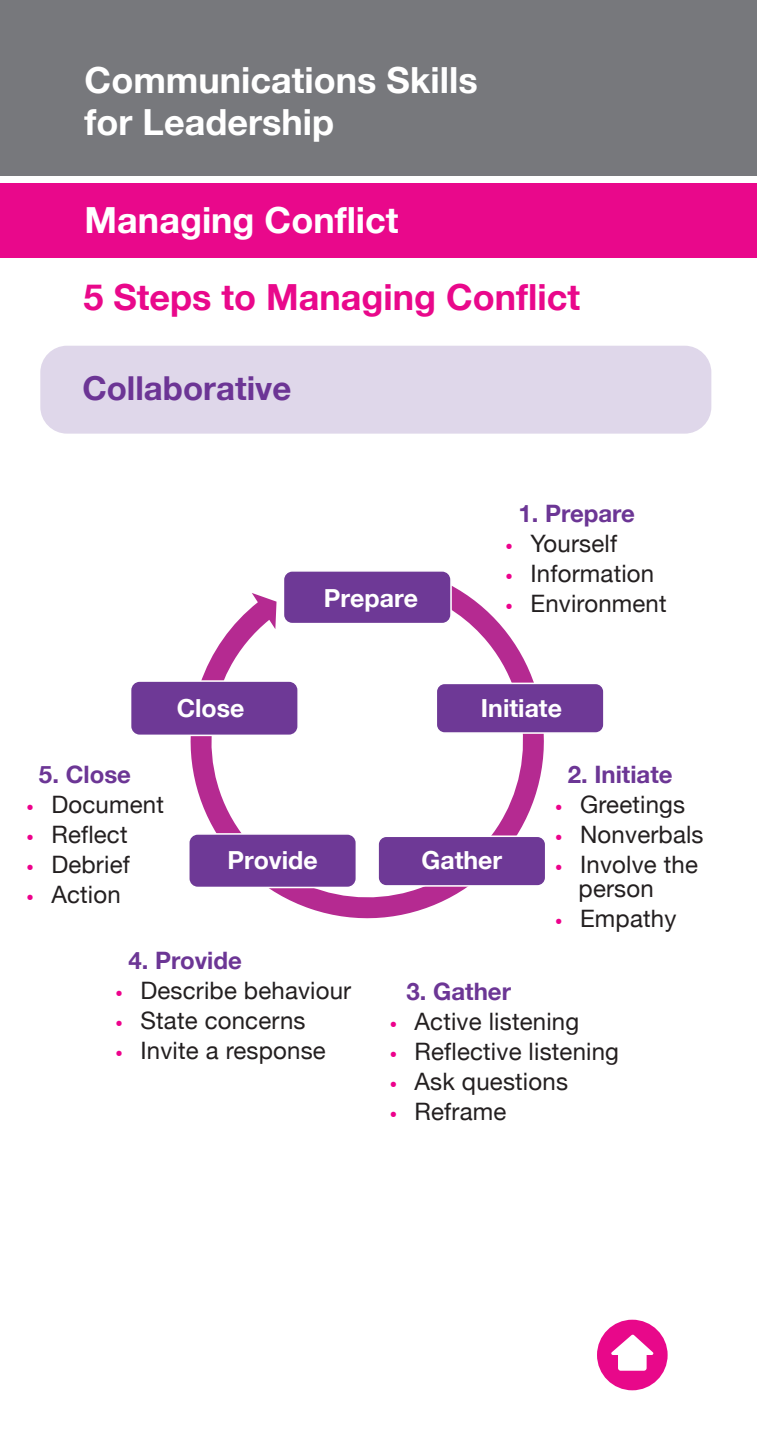
<style>
.page{position:relative;width:757px;height:1446px;background:#fff}
.page>*{position:absolute;margin:0;border:0;box-sizing:border-box;transform-origin:0 0}
.t1{font:700 36px/42px "Helvetica Neue";color:#fff}
.t2{font:700 36px "Helvetica Neue";color:#e9088b}
.t3{font:700 33px "Helvetica Neue";color:#6c3595}
.t4{font:700 24.9px "Helvetica Neue";color:#fff}
.t5{font:24px/24px "Helvetica Neue";letter-spacing:.01em;color:#231f20}
.t6{font:700 24px "Helvetica Neue";color:#6c3695}
.s1{color:#ed028c}
</style>
<div class="page">
<div style="left:0;top:0;width:756px;height:176px;background:#77787c"></div>
<div style="left:40px;top:346px;width:671px;height:88px;background:#dfd7ea;border-radius:27px"></div>
<div style="left:0;top:183px;width:757px;height:75px;background:#e9088b"></div>
<svg style="left:190px;top:586px;width:354px;height:333px"></svg>
<div style="left:283px;top:571px;width:168px;height:52px;background:#6e3996;border-radius:9px"></div>
<div style="left:283px;top:570px;width:169px;height:54px;border:2px solid #fff;border-radius:9px"></div>
<div style="left:436px;top:683px;width:168px;height:50px;background:#6e3996;border-radius:8px"></div>
<div style="left:435px;top:682px;width:170px;height:52px;border:2px solid #fff;border-radius:8px"></div>
<div style="left:378px;top:836px;width:168px;height:50px;background:#6e3996;border-radius:8px"></div>
<div style="left:377px;top:835px;width:169px;height:51px;border:2px solid #fff;border-radius:8px"></div>
<div style="left:189px;top:834px;width:167px;height:53px;background:#6e3996;border-radius:9px"></div>
<div style="left:188px;top:833px;width:169px;height:55px;border:2px solid #fff;border-radius:9px"></div>
<div style="left:131px;top:681px;width:167px;height:54px;background:#6e3996;border-radius:9px"></div>
<div style="left:130px;top:680px;width:169px;height:56px;border:2px solid #fff;border-radius:9px"></div>
<div style="left:597px;top:1319px;width:70px;height:71px;background:#e8088a;border-radius:50%"></div>
<div style="left:618px;top:1351px;width:28px;height:19px;background:#fff;border-radius:3px"></div>
<svg style="left:611px;top:1334px;width:43px;height:21px"></svg>
<h1 class="t1" style="left:85px;top:60px;width:395px">Communications Skills for Leadership</h1>
<h1 class="t1" style="left:85px;top:200px;width:315px">Managing Conflict</h1>
<h1 class="t2" style="left:83px;top:269px;width:498px">5 Steps to Managing Conflict</h1>
<h2 class="t3" style="left:82px;top:362px;width:210px">Collaborative</h2>
<p class="t4" style="left:324px;top:579px;width:96px">Prepare</p>
<p class="t6" style="left:518px;top:495px;width:118px">1. Prepare</p>
<p class="t5" style="left:505px;top:533px;width:114px"><span class="s1">•</span> Yourself</p>
<p class="t5" style="left:505px;top:563px;width:151px"><span class="s1">•</span> Information</p>
<p class="t5" style="left:505px;top:593px;width:163px"><span class="s1">•</span> Environment</p>
<p class="t4" style="left:177px;top:689px;width:69px">Close</p>
<p class="t4" style="left:481px;top:689px;width:83px">Initiate</p>
<p class="t6" style="left:39px;top:756px;width:93px">5. Close</p>
<p class="t5" style="left:26px;top:794px;width:140px"><span class="s1">•</span> Document</p>
<p class="t5" style="left:26px;top:824px;width:103px"><span class="s1">•</span> Reflect</p>
<p class="t5" style="left:26px;top:854px;width:105px"><span class="s1">•</span> Debrief</p>
<p class="t5" style="left:26px;top:884px;width:96px"><span class="s1">•</span> Action</p>
<p class="t4" style="left:227px;top:840px;width:92px">Provide</p>
<p class="t4" style="left:421px;top:840px;width:82px">Gather</p>
<p class="t6" style="left:568px;top:756px;width:106px">2. Initiate</p>
<p class="t5" style="left:554px;top:794px;width:132px"><span class="s1">•</span> Greetings</p>
<p class="t5" style="left:554px;top:824px;width:151px"><span class="s1">•</span> Nonverbals</p>
<p class="t5" style="left:578px;top:854px;width:121px;text-indent:-24px"><span class="s1">•</span> Involve the person</p>
<p class="t5" style="left:554px;top:908px;width:123px"><span class="s1">•</span> Empathy</p>
<p class="t6" style="left:128px;top:941px;width:115px">4. Provide</p>
<p class="t5" style="left:115px;top:979px;width:238px"><span class="s1">•</span> Describe behaviour</p>
<p class="t5" style="left:115px;top:1009px;width:192px"><span class="s1">•</span> State concerns</p>
<p class="t5" style="left:115px;top:1039px;width:212px"><span class="s1">•</span> Invite a response</p>
<p class="t6" style="left:406px;top:972px;width:106px">3. Gather</p>
<p class="t5" style="left:389px;top:1010px;width:192px"><span class="s1">•</span> Active listening</p>
<p class="t5" style="left:389px;top:1040px;width:232px"><span class="s1">•</span> Reflective listening</p>
<p class="t5" style="left:389px;top:1070px;width:180px"><span class="s1">•</span> Ask questions</p>
<p class="t5" style="left:389px;top:1100px;width:119px"><span class="s1">•</span> Reframe</p>
</div>
